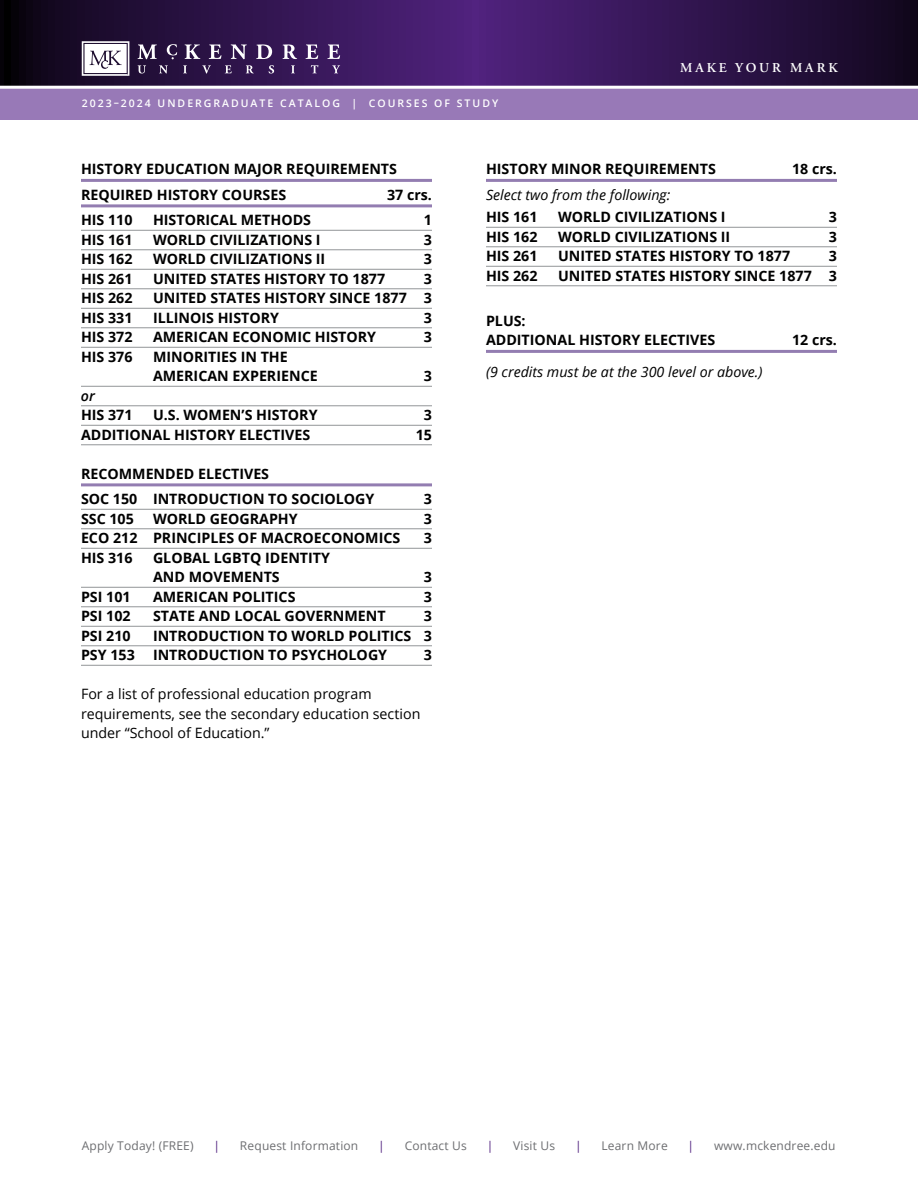
<style>
.page{position:relative;width:918px;height:1188px;background:#fff}
.page>*{position:absolute;margin:0;border:0;box-sizing:border-box;transform-origin:0 0}
.CourseTabsAllCaps9_1{font:700 14.25px/19.5px "Open Sans";color:#000}
.CourseTabsHeadsBold{font:700 14.25px/19.5px "Open Sans";color:#000}
.Body_9_5{font:14.25px/19.5px "Open Sans";color:#000}
.BodyItalSpaceAbove{font:italic 14.25px "Open Sans";color:#000}
.Body_Ital_space_belo{font:italic 14.25px "Open Sans";color:#000}
.SBItal{font:italic 600 14.25px "Open Sans";color:#000}
.t1{font:600 13.5px "Adobe Garamond Pro";letter-spacing:.215em;color:#fff}
.t2{font:12px "Open Sans";letter-spacing:.015em;color:#6d6e71}
.t3{font:12px "Open Sans";color:#522380}
.t4{font:600 10.5px "Open Sans";letter-spacing:.19em;color:#fff}
</style>
<div class="page">
<div style="left:0;top:86px;width:918px;height:34px;background:#9879b7"></div>
<svg style="left:0;top:0;width:918px;height:86px;background:#30154c"></svg>
<svg style="left:82px;top:41px;width:47px;height:35px"></svg>
<svg style="left:138px;top:44px;width:19px;height:15px"></svg>
<svg style="left:185px;top:44px;width:15px;height:15px"></svg>
<svg style="left:209px;top:44px;width:12px;height:15px"></svg>
<svg style="left:231px;top:44px;width:16px;height:15px"></svg>
<svg style="left:256px;top:44px;width:16px;height:15px"></svg>
<svg style="left:283px;top:44px;width:14px;height:15px"></svg>
<svg style="left:306px;top:44px;width:12px;height:15px"></svg>
<svg style="left:327px;top:44px;width:13px;height:15px"></svg>
<svg style="left:138px;top:65px;width:8px;height:9px"></svg>
<svg style="left:159px;top:65px;width:9px;height:8px"></svg>
<svg style="left:183px;top:65px;width:4px;height:8px"></svg>
<svg style="left:202px;top:65px;width:9px;height:9px"></svg>
<svg style="left:225px;top:65px;width:7px;height:8px"></svg>
<svg style="left:246px;top:65px;width:8px;height:8px"></svg>
<svg style="left:269px;top:65px;width:5px;height:9px"></svg>
<svg style="left:291px;top:65px;width:4px;height:8px"></svg>
<svg style="left:311px;top:65px;width:7px;height:8px"></svg>
<svg style="left:332px;top:65px;width:8px;height:8px"></svg>
<svg style="left:167px;top:44px;width:10px;height:15px"></svg>
<hr style="left:0;top:86px;width:918px;height:3px;background:#fff">
<hr style="left:81px;top:179px;width:351px;height:3px;background:#937db1">
<hr style="left:81px;top:204px;width:351px;height:3px;background:#937db1">
<hr style="left:81px;top:230px;width:351px;height:1px;background:#939598">
<hr style="left:81px;top:249px;width:351px;height:1px;background:#939598">
<hr style="left:81px;top:269px;width:351px;height:1px;background:#939598">
<hr style="left:81px;top:288px;width:351px;height:1px;background:#939598">
<hr style="left:81px;top:308px;width:351px;height:1px;background:#939598">
<hr style="left:81px;top:327px;width:351px;height:1px;background:#939598">
<hr style="left:81px;top:347px;width:351px;height:1px;background:#939598">
<hr style="left:81px;top:386px;width:351px;height:1px;background:#939598">
<hr style="left:81px;top:405px;width:351px;height:1px;background:#939598">
<hr style="left:81px;top:425px;width:351px;height:1px;background:#939598">
<hr style="left:81px;top:444px;width:351px;height:1px;background:#939598">
<hr style="left:81px;top:483px;width:351px;height:3px;background:#937db1">
<hr style="left:81px;top:509px;width:351px;height:1px;background:#939598">
<hr style="left:81px;top:528px;width:351px;height:1px;background:#939598">
<hr style="left:81px;top:548px;width:351px;height:1px;background:#939598">
<hr style="left:81px;top:587px;width:351px;height:1px;background:#939598">
<hr style="left:81px;top:606px;width:351px;height:1px;background:#939598">
<hr style="left:81px;top:626px;width:351px;height:1px;background:#939598">
<hr style="left:81px;top:645px;width:351px;height:1px;background:#939598">
<hr style="left:81px;top:665px;width:351px;height:1px;background:#939598">
<hr style="left:486px;top:179px;width:351px;height:3px;background:#937db1">
<hr style="left:486px;top:227px;width:351px;height:1px;background:#939598">
<hr style="left:486px;top:246px;width:351px;height:1px;background:#939598">
<hr style="left:486px;top:266px;width:351px;height:1px;background:#939598">
<hr style="left:486px;top:285px;width:351px;height:1px;background:#939598">
<hr style="left:486px;top:350px;width:351px;height:3px;background:#937db1">
<p class="t4" style="left:82px;top:96px;width:418px">2023–2024 UNDERGRADUATE CATALOG | COURSES OF STUDY</p>
<p class="t1" style="left:680px;top:60px;width:159px">MAKE YOUR MARK</p>
<p class="CourseTabsHeadsBold" style="left:81px;top:159px;width:318px">HISTORY EDUCATION MAJOR REQUIREMENTS</p>
<p class="CourseTabsHeadsBold" style="left:81px;top:185px;width:207px">REQUIRED HISTORY COURSES</p>
<p class="CourseTabsHeadsBold" style="left:387px;top:185px;width:46px">37 crs.</p>
<p class="CourseTabsAllCaps9_1" style="left:81px;top:210px;width:53px">HIS 110</p>
<p class="CourseTabsAllCaps9_1" style="left:153px;top:210px;width:160px">HISTORICAL METHODS</p>
<p class="CourseTabsAllCaps9_1" style="left:424px;top:210px;width:10px">1</p>
<p class="CourseTabsAllCaps9_1" style="left:81px;top:230px;width:53px">HIS 161</p>
<p class="CourseTabsAllCaps9_1" style="left:153px;top:230px;width:169px">WORLD CIVILIZATIONS I</p>
<p class="CourseTabsAllCaps9_1" style="left:424px;top:230px;width:10px">3</p>
<p class="CourseTabsAllCaps9_1" style="left:81px;top:249px;width:53px">HIS 162</p>
<p class="CourseTabsAllCaps9_1" style="left:153px;top:249px;width:174px">WORLD CIVILIZATIONS II</p>
<p class="CourseTabsAllCaps9_1" style="left:424px;top:249px;width:10px">3</p>
<p class="CourseTabsAllCaps9_1" style="left:81px;top:269px;width:53px">HIS 261</p>
<p class="CourseTabsAllCaps9_1" style="left:153px;top:269px;width:234px">UNITED STATES HISTORY TO 1877</p>
<p class="CourseTabsAllCaps9_1" style="left:424px;top:269px;width:10px">3</p>
<p class="CourseTabsAllCaps9_1" style="left:81px;top:288px;width:53px">HIS 262</p>
<p class="CourseTabsAllCaps9_1" style="left:153px;top:288px;width:281px">UNITED STATES HISTORY SINCE 1877 3</p>
<p class="CourseTabsAllCaps9_1" style="left:81px;top:308px;width:53px">HIS 331</p>
<p class="CourseTabsAllCaps9_1" style="left:153px;top:308px;width:128px">ILLINOIS HISTORY</p>
<p class="CourseTabsAllCaps9_1" style="left:424px;top:308px;width:10px">3</p>
<p class="CourseTabsAllCaps9_1" style="left:81px;top:327px;width:53px">HIS 372</p>
<p class="CourseTabsAllCaps9_1" style="left:153px;top:327px;width:225px">AMERICAN ECONOMIC HISTORY</p>
<p class="CourseTabsAllCaps9_1" style="left:424px;top:327px;width:10px">3</p>
<p class="CourseTabsAllCaps9_1" style="left:81px;top:347px;width:53px">HIS 376</p>
<p class="CourseTabsAllCaps9_1" style="left:153px;top:347px;width:166px">MINORITIES IN THE<br>AMERICAN EXPERIENCE</p>
<p class="CourseTabsAllCaps9_1" style="left:424px;top:366px;width:10px">3</p>
<p class="SBItal" style="left:81px;top:386px;width:15px">or</p>
<p class="CourseTabsAllCaps9_1" style="left:81px;top:405px;width:53px">HIS 371</p>
<p class="CourseTabsAllCaps9_1" style="left:153px;top:405px;width:166px">U.S. WOMEN’S HISTORY</p>
<p class="CourseTabsAllCaps9_1" style="left:424px;top:405px;width:10px">3</p>
<p class="CourseTabsAllCaps9_1" style="left:81px;top:425px;width:231px">ADDITIONAL HISTORY ELECTIVES</p>
<p class="CourseTabsAllCaps9_1" style="left:416px;top:425px;width:18px">15</p>
<p class="CourseTabsHeadsBold" style="left:81px;top:464px;width:190px">RECOMMENDED ELECTIVES</p>
<p class="CourseTabsAllCaps9_1" style="left:81px;top:489px;width:295px">SOC 150 INTRODUCTION TO SOCIOLOGY</p>
<p class="CourseTabsAllCaps9_1" style="left:424px;top:489px;width:10px">3</p>
<p class="CourseTabsAllCaps9_1" style="left:81px;top:509px;width:54px">SSC 105</p>
<p class="CourseTabsAllCaps9_1" style="left:153px;top:509px;width:146px">WORLD GEOGRAPHY</p>
<p class="CourseTabsAllCaps9_1" style="left:424px;top:509px;width:10px">3</p>
<p class="CourseTabsAllCaps9_1" style="left:81px;top:528px;width:321px">ECO 212 PRINCIPLES OF MACROECONOMICS</p>
<p class="CourseTabsAllCaps9_1" style="left:424px;top:528px;width:10px">3</p>
<p class="CourseTabsAllCaps9_1" style="left:81px;top:548px;width:53px">HIS 316</p>
<p class="CourseTabsAllCaps9_1" style="left:153px;top:548px;width:179px">GLOBAL LGBTQ IDENTITY<br>AND MOVEMENTS</p>
<p class="CourseTabsAllCaps9_1" style="left:424px;top:567px;width:10px">3</p>
<p class="CourseTabsAllCaps9_1" style="left:81px;top:587px;width:51px">PSI 101</p>
<p class="CourseTabsAllCaps9_1" style="left:153px;top:587px;width:144px">AMERICAN POLITICS</p>
<p class="CourseTabsAllCaps9_1" style="left:424px;top:587px;width:10px">3</p>
<p class="CourseTabsAllCaps9_1" style="left:81px;top:606px;width:51px">PSI 102</p>
<p class="CourseTabsAllCaps9_1" style="left:153px;top:606px;width:234px">STATE AND LOCAL GOVERNMENT</p>
<p class="CourseTabsAllCaps9_1" style="left:424px;top:606px;width:10px">3</p>
<p class="CourseTabsAllCaps9_1" style="left:81px;top:626px;width:51px">PSI 210</p>
<p class="CourseTabsAllCaps9_1" style="left:153px;top:626px;width:281px">INTRODUCTION TO WORLD POLITICS 3</p>
<p class="CourseTabsAllCaps9_1" style="left:81px;top:645px;width:55px">PSY 153</p>
<p class="CourseTabsAllCaps9_1" style="left:153px;top:645px;width:236px">INTRODUCTION TO PSYCHOLOGY</p>
<p class="CourseTabsAllCaps9_1" style="left:424px;top:645px;width:10px">3</p>
<p class="Body_9_5" style="left:81px;top:684px;width:341px">For a list of professional education program requirements, see the secondary education section under “School of Education.”</p>
<p class="CourseTabsHeadsBold" style="left:486px;top:159px;width:231px">HISTORY MINOR REQUIREMENTS</p>
<p class="CourseTabsHeadsBold" style="left:792px;top:159px;width:46px">18 crs.</p>
<p class="Body_Ital_space_belo" style="left:486px;top:185px;width:186px">Select two from the following:</p>
<p class="CourseTabsAllCaps9_1" style="left:486px;top:207px;width:53px">HIS 161</p>
<p class="CourseTabsAllCaps9_1" style="left:558px;top:207px;width:169px">WORLD CIVILIZATIONS I</p>
<p class="CourseTabsAllCaps9_1" style="left:829px;top:207px;width:10px">3</p>
<p class="CourseTabsAllCaps9_1" style="left:486px;top:227px;width:53px">HIS 162</p>
<p class="CourseTabsAllCaps9_1" style="left:558px;top:227px;width:174px">WORLD CIVILIZATIONS II</p>
<p class="CourseTabsAllCaps9_1" style="left:829px;top:227px;width:10px">3</p>
<p class="CourseTabsAllCaps9_1" style="left:486px;top:246px;width:53px">HIS 261</p>
<p class="CourseTabsAllCaps9_1" style="left:558px;top:246px;width:234px">UNITED STATES HISTORY TO 1877</p>
<p class="CourseTabsAllCaps9_1" style="left:829px;top:246px;width:10px">3</p>
<p class="CourseTabsAllCaps9_1" style="left:486px;top:266px;width:53px">HIS 262</p>
<p class="CourseTabsAllCaps9_1" style="left:558px;top:266px;width:281px">UNITED STATES HISTORY SINCE 1877 3</p>
<p class="CourseTabsHeadsBold" style="left:486px;top:311px;width:231px">PLUS:<br>ADDITIONAL HISTORY ELECTIVES</p>
<p class="CourseTabsHeadsBold" style="left:792px;top:330px;width:46px">12 crs.</p>
<p class="BodyItalSpaceAbove" style="left:486px;top:362px;width:278px">(9 credits must be at the 300 level or above.)</p>
<p class="t2" style="left:82px;top:1138px;width:113px">Apply Today! (FREE)</p>
<p class="t3" style="left:213px;top:1138px;width:8px">|</p>
<p class="t2" style="left:240px;top:1138px;width:120px">Request Information</p>
<p class="t3" style="left:378px;top:1138px;width:8px">|</p>
<p class="t2" style="left:405px;top:1138px;width:64px">Contact Us</p>
<p class="t3" style="left:487px;top:1138px;width:8px">|</p>
<p class="t2" style="left:513px;top:1138px;width:43px">Visit Us</p>
<p class="t3" style="left:575px;top:1138px;width:8px">|</p>
<p class="t2" style="left:602px;top:1138px;width:68px">Learn More</p>
<p class="t3" style="left:688px;top:1138px;width:8px">|</p>
<p class="t2" style="left:714px;top:1138px;width:123px">www.mckendree.edu</p>
</div>
